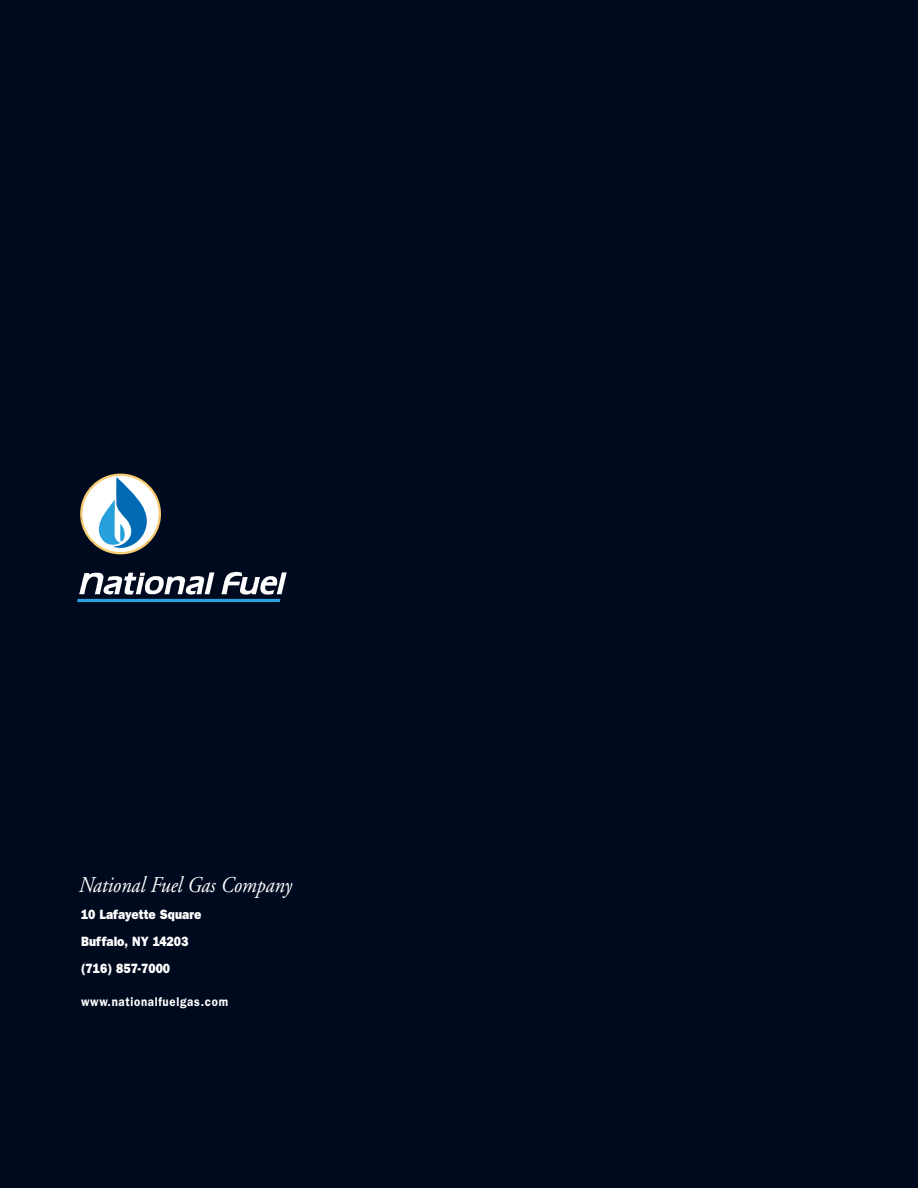
<style>
.page{position:relative;width:918px;height:1188px;background:#fff}
.page>*{position:absolute;margin:0;border:0;box-sizing:border-box;transform-origin:0 0}
.t1{font:italic 22.5px "Adobe Garamond";letter-spacing:-.005em;color:#fff;scale:.9 1}
.t2{font:800 13.5px/27px "Franklin Gothic";color:#fff;scale:.9 1}
.t3{font:600 12.75px "Franklin Gothic";letter-spacing:.06em;color:#fff;scale:.9 1}
</style>
<div class="page">
<div style="left:0;top:0;width:918px;height:1187px;background:#000a1f"></div>
<svg style="left:80px;top:474px;width:81px;height:80px"></svg>
<img style="left:79px;top:571px;width:208px;height:24px">
<img style="left:77px;top:598px;width:204px;height:5px">
<h1 class="t1" style="left:78px;top:875px;width:238px">National Fuel Gas Company</h1>
<p class="t2" style="left:81px;top:902px;width:135px">10 Lafayette Square<br>Buffalo, NY 14203 (716) 857-7000</p>
<p class="t3" style="left:81px;top:997px;width:165px">www.nationalfuelgas.com</p>
</div>
